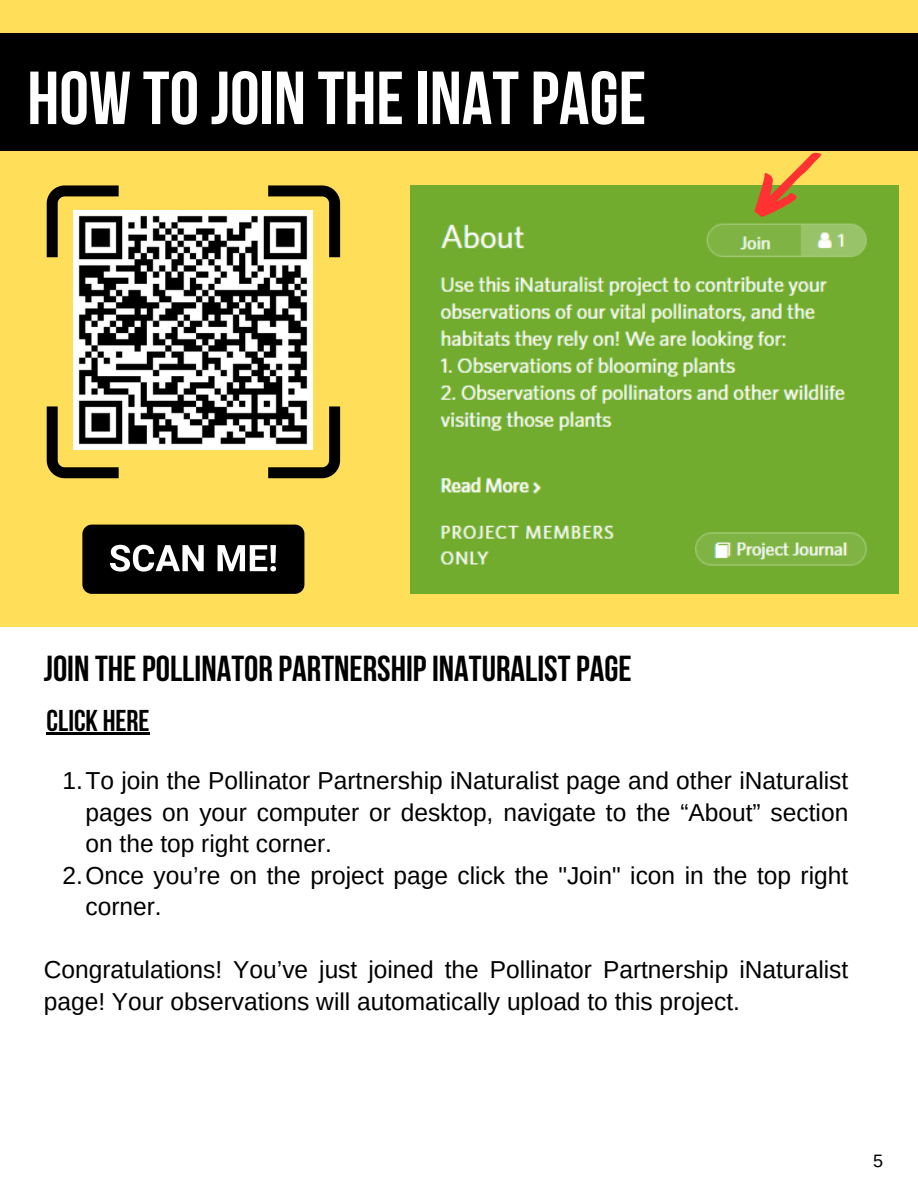
<style>
.page{position:relative;width:918px;height:1188px;background:#fff}
.page>*{position:absolute;margin:0;border:0;box-sizing:border-box;transform-origin:0 0}
.t1{font:700 75px "Bebas Neue";color:#fff}
.t2{font:700 36px "Bebas Neue";color:#000}
.t3{font:700 30px "Bebas Neue";color:#000}
.t4{font:24.45px/31.5px "Arimo";color:#000}
.t5{font:18px "Arimo";color:#000}
</style>
<div class="page">
<div style="left:0;top:0;width:918px;height:627px;background:#ffde59"></div>
<div style="left:0;top:33px;width:918px;height:117px;background:#000"></div>
<svg style="left:268px;top:185px;width:72px;height:72px"></svg>
<svg style="left:47px;top:185px;width:72px;height:72px"></svg>
<svg style="left:268px;top:406px;width:72px;height:72px"></svg>
<svg style="left:47px;top:406px;width:72px;height:72px"></svg>
<svg style="left:82px;top:525px;width:222px;height:69px"></svg>
<img style="left:73px;top:210px;width:240px;height:240px">
<img style="left:411px;top:185px;width:487px;height:409px">
<svg style="left:740px;top:150px;width:93px;height:75px"></svg>
<hr style="left:47px;top:733px;width:103px;height:2px;background:#000">
<h2 class="t1" style="left:27px;top:68px;width:621px">HOW TOJOIN THEINATPAGE</h2>
<h3 class="t2" style="left:44px;top:654px;width:590px">JOIN THE POLLINATOR PARTNERSHIPINATURALIST PAGE</h3>
<p class="t3" style="left:47px;top:708px;width:105px">CLICK HERE</p>
<p class="t4" style="left:85px;top:765px;width:764px;text-align:justify;text-indent:-23px">1.To join the Pollinator Partnership iNaturalist page and other iNaturalist pages on your computer or desktop, navigate to the “About” section on the top right corner.</p>
<p class="t4" style="left:85px;top:859px;width:764px;text-indent:-23px">2.Once you’re on the project page click the "Join" icon in the top right corner.</p>
<p class="t4" style="left:44px;top:954px;width:806px">Congratulations! You’ve just joined the Pollinator Partnership iNaturalist page! Your observations will automatically upload to this project.</p>
<p class="t5" style="left:873px;top:1151px;width:12px">5</p>
</div>
